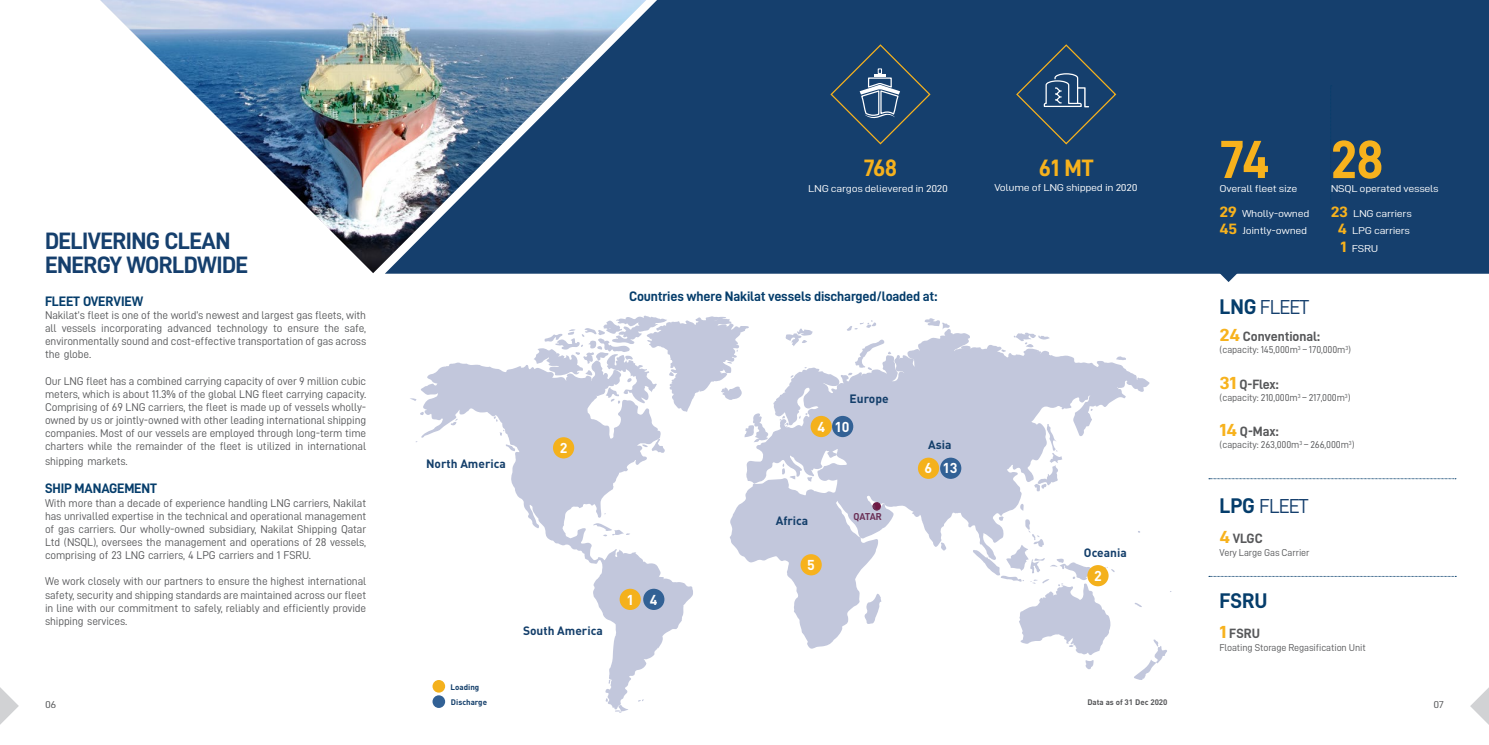
<style>
.page{position:relative;width:1489px;height:745px;background:#fff}
.page>*{position:absolute;margin:0;border:0;box-sizing:border-box;transform-origin:0 0}
.t1{font:53.75px "D DIN Bold";color:#f7b21d}
.t2{font:23.75px "D DIN Bold";letter-spacing:-.025em;color:#153f6d}
.t3{font:23.75px "D DIN Bold";letter-spacing:-.015em;color:#f7b21d}
.t4{font:21.25px "D DIN Bold";color:#053d6b}
.t5{font:20.25px "D DIN";letter-spacing:-.05em;color:#153f6d}
.t6{font:700 14.12px "DIN";color:#fff}
.t7{font:13.75px "D DIN Bold";letter-spacing:-.01em;color:#053d6b}
.t8{font:13.5px "D DIN Bold";color:#57585a}
.t9{font:700 12px "DIN";color:#133e6a}
.t10{font:11.25px/13.1px "D DIN";letter-spacing:-.01em;color:#57585a;text-align:justify}
.t11{font:10.12px "D DIN Bold";letter-spacing:-.025em;color:#701944}
.t12{font:10px "D DIN";letter-spacing:-.025em;color:#fff;scale:1.19 1}
.t13{font:10px "D DIN";letter-spacing:-.01em;color:#57585a}
.t14{font:10px "D DIN";letter-spacing:-.01em;color:#57585a;scale:1.19 1}
.t15{font:700 8px "DIN";color:#57585a}
.t16{font:700 8px "DIN";color:#133e6a}
.s1{font-family:"D DIN Bold";font-size:15px;color:#f7b21d}
.s2{font-family:"D DIN Bold";font-size:21.25px;color:#053d6b}
.s3{font-size:17.5px;color:#f7b21d}
</style>
<div class="page">
<div style="left:646px;top:0;width:842px;height:273px;background:#153f6d"></div>
<svg style="left:1219px;top:264px;width:18px;height:18px"></svg>
<img style="left:100px;top:0;width:546px;height:273px">
<svg style="left:432px;top:646px;width:735px;height:66px"></svg>
<svg style="left:410px;top:315px;width:761px;height:331px"></svg>
<div style="left:854px;top:512px;width:27px;height:9px;background:#c2c7dc"></div>
<div style="left:800px;top:554px;width:21px;height:21px;background:#f7b21d;border-radius:50%"></div>
<div style="left:810px;top:415px;width:21px;height:22px;background:#f4b11c;border-radius:50%"></div>
<div style="left:832px;top:415px;width:21px;height:22px;background:#326195;border-radius:50%"></div>
<div style="left:917px;top:457px;width:22px;height:21px;background:#f4b11c;border-radius:50%"></div>
<div style="left:432px;top:679px;width:13px;height:13px;background:#f4b11c;border-radius:50%"></div>
<svg style="left:432px;top:694px;width:13px;height:13px"></svg>
<div style="left:940px;top:457px;width:21px;height:21px;background:#326195;border-radius:50%"></div>
<div style="left:553px;top:437px;width:21px;height:21px;background:#f4b11c;border-radius:50%"></div>
<div style="left:619px;top:588px;width:21px;height:21px;background:#f4b11c;border-radius:50%"></div>
<div style="left:643px;top:588px;width:21px;height:21px;background:#326195;border-radius:50%"></div>
<div style="left:1087px;top:564px;width:21px;height:22px;background:#f4b11c;border-radius:50%"></div>
<svg style="left:1208px;top:478px;width:247px;height:1px"></svg>
<svg style="left:1015px;top:43px;width:102px;height:102px;background:#23486e"></svg>
<svg style="left:1330px;top:85px;width:1px;height:119px"></svg>
<svg style="left:0;top:687px;width:19px;height:37px"></svg>
<svg style="left:1470px;top:688px;width:18px;height:36px"></svg>
<svg style="left:829px;top:43px;width:102px;height:102px;background:#274b71"></svg>
<p class="t2" style="left:45px;top:228px;width:187px">DELIVERING CLEAN</p>
<p class="t2" style="left:45px;top:252px;width:204px">ENERGY WORLDWIDE</p>
<p class="t7" style="left:45px;top:293px;width:100px">FLEET OVERVIEW</p>
<p class="t10" style="left:45px;top:308px;width:323px">Nakilat’s fleet is one of the world’s newest and largest gas fleets, with all vessels incorporating advanced technology to ensure the safe, environmentally sound and cost-effective transportation of gas across the globe.</p>
<p class="t10" style="left:45px;top:374px;width:323px">Our LNG fleet has a combined carrying capacity of over 9 million cubic meters, which is about 11.3% of the global LNG fleet carrying capacity.<br>Comprising of 69 LNG carriers, the fleet is made up of vessels wholly&shy;owned by us or jointly-owned with other leading international shipping companies. Most of our vessels are employed through long-term time charters while the remainder of the fleet is utilized in international</p>
<p class="t10" style="left:45px;top:454px;width:84px">shipping markets.</p>
<p class="t7" style="left:45px;top:480px;width:113px">SHIP MANAGEMENT</p>
<p class="t10" style="left:45px;top:495px;width:323px">With more than a decade of experience handling LNG carriers, Nakilat has unrivalled expertise in the technical and operational management of gas carriers. Our wholly-owned subsidiary, Nakilat Shipping Qatar Ltd (NSQL), oversees the management and operations of 28 vessels, comprising of 23 LNG carriers, 4 LPG carriers and 1 FSRU.</p>
<p class="t10" style="left:45px;top:574px;width:323px">We work closely with our partners to ensure the highest international safety, security and shipping standards are maintained across our fleet in line with our commitment to safely, reliably and efficiently provide shipping services.</p>
<p class="t3" style="left:863px;top:154px;width:35px">768</p>
<p class="t12" style="left:808px;top:183px;width:119px">LNG cargos delievered in 2020</p>
<p class="t3" style="left:1038px;top:154px;width:56px">61 MT</p>
<p class="t12" style="left:994px;top:182px;width:122px">Volume of LNG shipped in 2020</p>
<p class="t7" style="left:629px;top:288px;width:309px">Countries where Nakilat vessels discharged/loaded at:</p>
<p class="t9" style="left:426px;top:455px;width:81px">North America</p>
<p class="t6" style="left:559px;top:438px;width:9px">2</p>
<p class="t16" style="left:450px;top:681px;width:30px">Loading</p>
<p class="t9" style="left:523px;top:622px;width:81px">South America</p>
<p class="t6" style="left:626px;top:589px;width:33px">1 4</p>
<p class="t9" style="left:849px;top:390px;width:40px">Europe</p>
<p class="t6" style="left:817px;top:417px;width:34px">4 10</p>
<p class="t9" style="left:775px;top:512px;width:34px">Africa</p>
<p class="t11" style="left:853px;top:510px;width:30px">QATAR</p>
<p class="t6" style="left:807px;top:555px;width:9px">5</p>
<p class="t9" style="left:928px;top:436px;width:25px">Asia</p>
<p class="t6" style="left:924px;top:459px;width:35px">6 13</p>
<p class="t9" style="left:1083px;top:544px;width:44px">Oceania</p>
<p class="t6" style="left:1094px;top:566px;width:9px">2</p>
<p class="t1" style="left:1219px;top:130px;width:52px">74</p>
<p class="t12" style="left:1219px;top:183px;width:67px">Overall fleet size</p>
<p class="t12" style="left:1219px;top:208px;width:77px"><span class="s1">29</span> Wholly-owned</p>
<p class="t12" style="left:1219px;top:225px;width:75px"><span class="s1">45</span> Jointly-owned</p>
<p class="t5" style="left:1219px;top:296px;width:91px"><span class="s2">LNG</span> FLEET</p>
<p class="t1" style="left:1330px;top:130px;width:55px">28</p>
<p class="t12" style="left:1330px;top:183px;width:92px">NSQL operated vessels</p>
<p class="t12" style="left:1330px;top:208px;width:70px"><span class="s1">23</span> LNG carriers</p>
<p class="t12" style="left:1337px;top:225px;width:62px"><span class="s1">4</span> LPG carriers</p>
<p class="t12" style="left:1340px;top:243px;width:33px"><span class="s1">1</span> FSRU</p>
<p class="t8" style="left:1219px;top:328px;width:102px"><span class="s3">24</span> Conventional:</p>
<p class="t13" style="left:1219px;top:344px;width:133px">(capacity: 145,000m<sup>3</sup> – 170,000m<sup>3</sup>)</p>
<p class="t8" style="left:1219px;top:376px;width:60px"><span class="s3">31</span> Q-Flex:</p>
<p class="t13" style="left:1219px;top:392px;width:132px">(capacity: 210,000m<sup>3</sup> – 217,000m<sup>3</sup>)</p>
<p class="t8" style="left:1219px;top:423px;width:61px"><span class="s3">14</span> Q-Max:</p>
<p class="t13" style="left:1219px;top:439px;width:136px">(capacity: 263,000m<sup>3</sup> – 266,000m<sup>3</sup>)</p>
<p class="t5" style="left:1219px;top:495px;width:91px"><span class="s2">LPG</span> FLEET</p>
<p class="t8" style="left:1219px;top:530px;width:45px"><span class="s3">4</span> VLGC</p>
<p class="t13" style="left:1219px;top:546px;width:91px">Very Large Gas Carrier</p>
<p class="t4" style="left:1219px;top:588px;width:50px">FSRU</p>
<p class="t8" style="left:1219px;top:625px;width:42px"><span class="s3">1</span> FSRU</p>
<p class="t13" style="left:1219px;top:641px;width:148px">Floating Storage Regasification Unit</p>
<p class="t15" style="left:1087px;top:696px;width:82px">Data as of 31 Dec 2020</p>
<p class="t16" style="left:451px;top:696px;width:38px">Discharge</p>
<p class="t14" style="left:45px;top:699px;width:11px">06</p>
<p class="t14" style="left:1433px;top:699px;width:10px">07</p>
</div>
